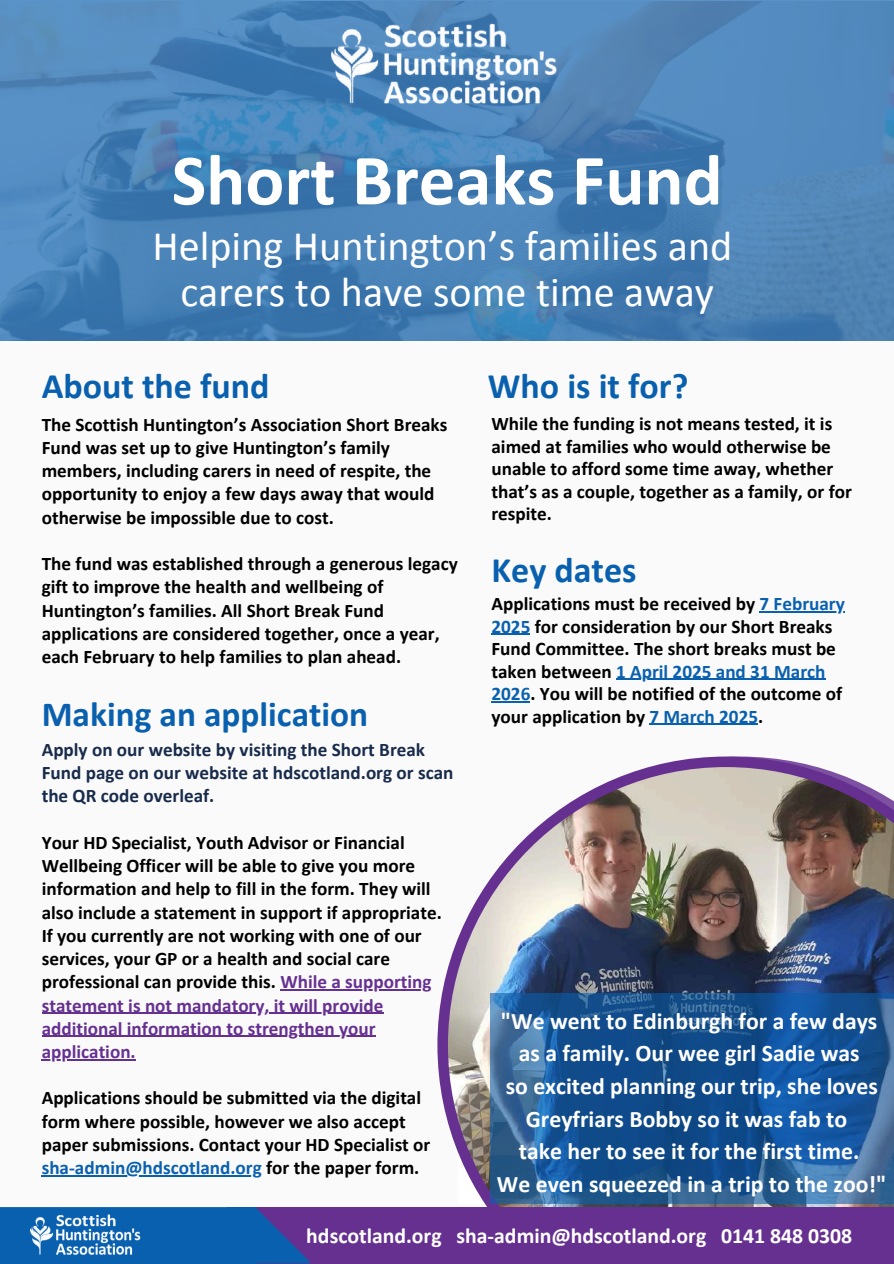
<style>
.page{position:relative;width:894px;height:1264px;background:#fff}
.page>*{position:absolute;margin:0;border:0;box-sizing:border-box;transform-origin:0 0}
.t1{font:700 72.75px "Calibri";color:#fff}
.t2{font:42.15px/46.2px "Calibri";color:#fff;text-align:center}
.t3{font:700 36px "Calibri";color:#0960af}
.t4{font:700 35.4px "Calibri";color:#0960af}
.t5{font:700 23.7px/32.7px "Calibri";color:#fff;text-align:center}
.t6{font:700 21.75px "Calibri";color:#fff}
.t7{font:700 19.2px/23.2px "Calibri";color:#000}
.t8{font:700 19.2px/23.2px "Calibri";color:#182b4b}
.s1{color:#663091}
.s2{color:#0960af}
</style>
<div class="page">
<div style="left:0;top:0;width:893px;height:1263px;background:#fafafa"></div>
<svg style="left:1px;top:0;width:892px;height:341px;background:#4982b7"></svg>
<img style="left:437px;top:756px;width:456px;height:450px">
<div style="left:227px;top:1206px;width:666px;height:57px;background:#663091"></div>
<img style="left:332px;top:19px;width:229px;height:87px">
<hr style="left:280px;top:989px;width:151px;height:1px;background:#663091">
<hr style="left:42px;top:1012px;width:341px;height:1px;background:#663091">
<hr style="left:42px;top:1035px;width:333px;height:1px;background:#663091">
<hr style="left:42px;top:1059px;width:94px;height:1px;background:#663091">
<hr style="left:42px;top:1175px;width:220px;height:1px;background:#0960af">
<svg style="left:490px;top:993px;width:403px;height:210px;background:#1d5794"></svg>
<svg style="left:0;top:1206px;width:309px;height:57px;background:#195ead"></svg>
<img style="left:30px;top:1212px;width:113px;height:43px">
<hr style="left:759px;top:611px;width:85px;height:1px;background:#0960af">
<hr style="left:491px;top:634px;width:39px;height:1px;background:#0960af">
<hr style="left:616px;top:679px;width:209px;height:1px;background:#0960af">
<hr style="left:491px;top:701px;width:39px;height:1px;background:#0960af">
<hr style="left:649px;top:724px;width:109px;height:1px;background:#0960af">
<h1 class="t1" style="left:172px;top:150px;width:552px">Short Breaks Fund</h1>
<h2 class="t2" style="left:152px;top:226px;width:581px">Helping Huntington’s families and carers to have some time away</h2>
<h3 class="t3" style="left:42px;top:370px;width:229px">About the fund</h3>
<h3 class="t3" style="left:488px;top:370px;width:202px">Who is it for?</h3>
<p class="t7" style="left:42px;top:414px;width:407px">The Scottish Huntington’s Association Short Breaks Fund was set up to give Huntington’s family members, including carers in need of respite, the opportunity to enjoy a few days away that would otherwise be impossible due to cost.</p>
<p class="t7" style="left:42px;top:553px;width:417px">The fund was established through a generous legacy gift to improve the health and wellbeing of Huntington’s families. All Short Break Fund applications are considered together, once a year, each February to help families to plan ahead.</p>
<h3 class="t4" style="left:42px;top:699px;width:328px">Making an application</h3>
<p class="t8" style="left:42px;top:739px;width:413px">Apply on our website by visiting the Short Break<br>Fund page on our website at hdscotland.org or scan the QR code overleaf.</p>
<p class="t7" style="left:42px;top:832px;width:401px">Your HD Specialist, Youth Advisor or Financial Wellbeing Officer will be able to give you more information and help to fill in the form. They will also include a statement in support if appropriate.<br>If you currently are not working with one of our services, your GP or a health and social care professional can provide this. <span class="s1">While a supporting statement is not mandatory, it will provide additional information to strengthen your application.</span></p>
<p class="t7" style="left:42px;top:1087px;width:390px">Applications should be submitted via the digital form where possible, however we also accept paper submissions. Contact your HD Specialist or <span class="s2">sha-admin@hdscotland.org</span> for the paper form.</p>
<p class="t7" style="left:491px;top:414px;width:362px;line-height:22.5px">While the funding is not means tested, it is aimed at families who would otherwise be unable to afford some time away, whether that’s as a couple, together as a family, or for respite.</p>
<h3 class="t3" style="left:491px;top:555px;width:146px">Key dates</h3>
<p class="t7" style="left:491px;top:594px;width:355px;line-height:22.5px">Applications must be received by <span class="s2">7 February 2025</span> for consideration by our Short Breaks Fund Committee. The short breaks must be taken between <span class="s2">1 April 2025 and 31 March 2026</span>. You will be notified of the outcome of your application by <span class="s2">7 March 2025</span>.</p>
<p class="t5" style="left:497px;top:1006px;width:391px">"We went to Edinburgh for a few days as a family. Our wee girl Sadie was<br>so excited planning our trip, she loves Greyfriars Bobby so it was fab to<br>take her to see it for the first time.<br>We even squeezed in a trip to the zoo!"</p>
<p class="t6" style="left:306px;top:1226px;width:547px">hdscotland.org sha-admin@hdscotland.org 0141 848 0308</p>
</div>
